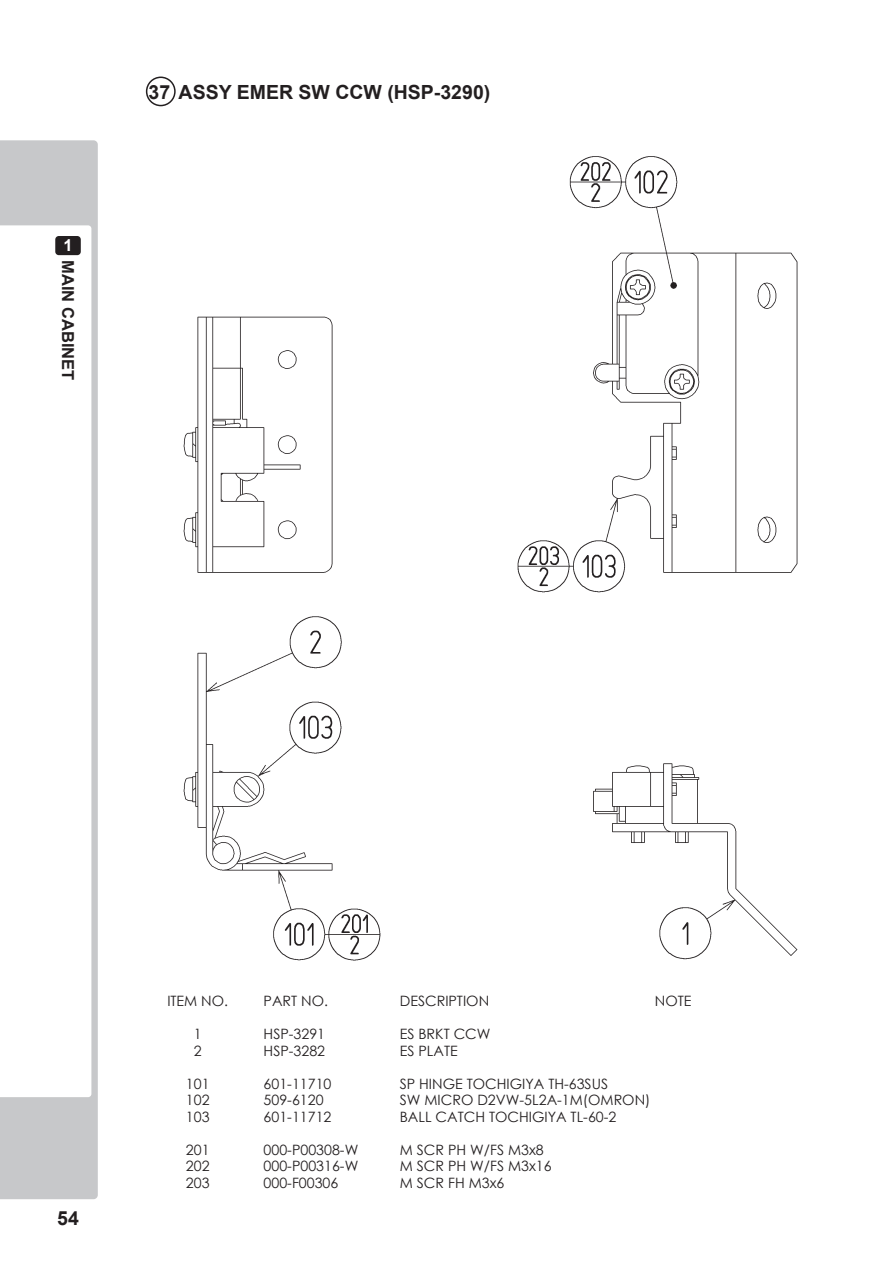
<style>
.page{position:relative;width:893px;height:1263px;background:#fff}
.page>*{position:absolute;margin:0;border:0;box-sizing:border-box;transform-origin:0 0}
.t1{font:700 19.5px "Arial";color:#231f20}
.t2{font:700 16.5px "Arial";color:#231f20}
.t3{font:700 16.5px "Arial";color:#fff}
.t4{font:14.25px "Century Gothic";color:#231f20}
</style>
<div class="page">
<svg style="left:0;top:140px;width:98px;height:1059px;background:#c8c9cb"></svg>
<svg style="left:0;top:225px;width:91px;height:872px"></svg>
<div style="left:55px;top:236px;width:26px;height:19px;background:#231f20;border-radius:4px"></div>
<div style="left:146px;top:77px;width:30px;height:29px;border:2px solid #231f20;border-radius:50%"></div>
<img style="left:183px;top:156px;width:615px;height:805px">
<p class="t3" style="left:63px;top:235px;width:11px">1</p>
<p class="t2" style="left:79px;top:260px;width:122px;rotate:90deg">MAIN CABINET</p>
<h1 class="t1" style="left:145px;top:80px;width:8px">37</h1>
<h1 class="t1" style="left:179px;top:80px;width:313px">ASSY EMER SW CCW (HSP-3290)</h1>
<h1 class="t1" style="left:57px;top:1205px;width:12px">54</h1>
<p class="t4" style="left:167px;top:991px;width:62px">ITEM NO.</p>
<p class="t4" style="left:264px;top:991px;width:66px">PART NO.</p>
<p class="t4" style="left:400px;top:991px;width:91px">DESCRIPTION</p>
<p class="t4" style="left:655px;top:991px;width:38px">NOTE</p>
<p class="t4" style="left:194px;top:1024px;width:9px">1</p>
<p class="t4" style="left:264px;top:1024px;width:63px">HSP-3291</p>
<p class="t4" style="left:400px;top:1024px;width:92px">ES BRKT CCW</p>
<p class="t4" style="left:194px;top:1041px;width:9px">2</p>
<p class="t4" style="left:264px;top:1041px;width:63px">HSP-3282</p>
<p class="t4" style="left:400px;top:1041px;width:59px">ES PLATE</p>
<p class="t4" style="left:186px;top:1074px;width:25px">101</p>
<p class="t4" style="left:264px;top:1074px;width:69px">601-11710</p>
<p class="t4" style="left:400px;top:1074px;width:210px">SP HINGE TOCHIGIYA TH-63SUS</p>
<p class="t4" style="left:186px;top:1090px;width:25px">102</p>
<p class="t4" style="left:264px;top:1090px;width:61px">509-6120</p>
<p class="t4" style="left:400px;top:1090px;width:252px">SW MICRO D2VW-5L2A-1M(OMRON)</p>
<p class="t4" style="left:186px;top:1107px;width:25px">103</p>
<p class="t4" style="left:264px;top:1107px;width:69px">601-11712</p>
<p class="t4" style="left:400px;top:1107px;width:218px">BALL CATCH TOCHIGIYA TL-60-2</p>
<p class="t4" style="left:186px;top:1140px;width:25px">201</p>
<p class="t4" style="left:264px;top:1140px;width:96px">000-P00308-W</p>
<p class="t4" style="left:400px;top:1140px;width:146px">M SCR PH W/FS M3x8</p>
<p class="t4" style="left:186px;top:1156px;width:25px">202</p>
<p class="t4" style="left:264px;top:1156px;width:96px">000-P00316-W</p>
<p class="t4" style="left:400px;top:1156px;width:153px">M SCR PH W/FS M3x16</p>
<p class="t4" style="left:186px;top:1173px;width:25px">203</p>
<p class="t4" style="left:264px;top:1173px;width:76px">000-F00306</p>
<p class="t4" style="left:400px;top:1173px;width:106px">M SCR FH M3x6</p>
</div>
